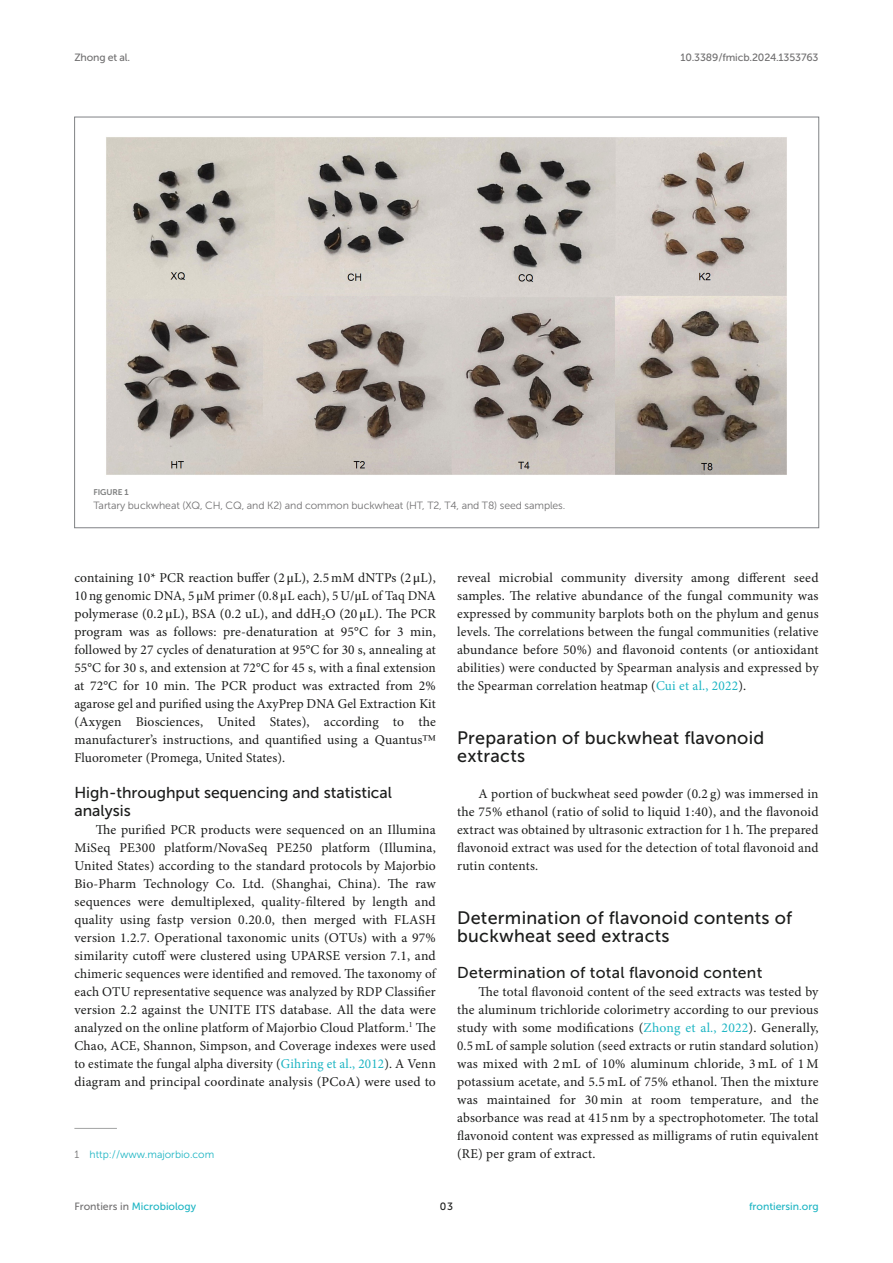
<style>
.page{position:relative;width:893px;height:1263px;background:#fff}
.page>*{position:absolute;margin:0;border:0;box-sizing:border-box;transform-origin:0 0}
.HEAD_2{font:18px/18px "Museo Sans 500";letter-spacing:.015em;color:#1b1c1b}
.HEAD_3{font:15.75px/18px "Museo Sans 500";color:#1b1c1b}
.HEAD_3_after_HEAD_2{font:15.75px "Museo Sans 500";letter-spacing:.015em;color:#1b1c1b}
.TEXT_FLUSH{font:13.5px/18px "Minion Pro";letter-spacing:.015em;color:#1b1c1b;text-align:justify}
.TEXT{font:13.5px/18px "Minion Pro";letter-spacing:.005em;color:#1b1c1b;text-align:justify}
.FIG_LEG{font:10.5px "Museo Sans 300";letter-spacing:-.01em;color:#706f70}
.t1{font:10.5px "Museo Sans 500";color:#1db5c3}
.t2{font:10.5px "Museo Sans 500";letter-spacing:-.015em;color:#706f70}
.FOOTNOTE{font:10.5px "Museo Sans 300";color:#1db5c3}
.t3{font:10.5px "Museo Sans 500";color:#1b1c1b}
.FIG_HD{font:8.25px "Museo Sans 700";letter-spacing:-.01em;color:#7e7f7f}
.s1{font-family:"STIX General"}
.s2{font-family:"STIX"}
.s3{color:#1db5c3}
.s4{color:#706f70}
</style>
<div class="page">
<hr style="left:74px;top:1128px;width:43px;height:1px;background:#a2a3a3">
<img style="left:106px;top:137px;width:681px;height:338px">
<p class="t2" style="left:74px;top:51px;width:57px">Zhong et al.</p>
<p class="t2" style="left:680px;top:51px;width:139px">10.3389/fmicb.2024.1353763</p>
<p class="FIG_HD" style="left:94px;top:488px;width:37px">FIGURE 1</p>
<p class="FIG_LEG" style="left:94px;top:499px;width:473px">Tartary buckwheat (XQ, CH, CQ, and K2) and common buckwheat (HT, T2, T4, and T8) seed samples.</p>
<p class="TEXT" style="left:74px;top:569px;width:363px">containing 10* PCR reaction buffer (2 <span class="s1">μ</span>L), 2.5 mM dNTPs (2 <span class="s1">μ</span>L), 10 ng genomic DNA, 5 <span class="s1">μ</span>M primer (0.8 <span class="s1">μ</span>L each), 5U/<span class="s1">μ</span>L of Taq DNA polymerase (0.2 <span class="s1">μ</span>L), BSA (0.2 uL), and ddH<sub>2</sub>O (20 <span class="s1">μ</span>L). The PCR program was as follows: pre-denaturation at 95°C for 3 min, followed by 27 cycles of denaturation at 95°C for 30 s, annealing at 55°C for 30 s, and extension at 72°C for 45 s, with a final extension at 72°C for 10 min. The PCR product was extracted from 2% agarose gel and purified using the AxyPrep DNA Gel Extraction Kit (Axygen Biosciences, United States), according to the manufacturer’s instructions, and quantified using a Quantus<span class="s2">™ </span>Fluorometer (Promega, United States).</p>
<p class="HEAD_3" style="left:74px;top:784px;width:319px">High-throughput sequencing and statistical analysis</p>
<p class="TEXT_FLUSH" style="left:74px;top:821px;width:363px;text-indent:21px">The purified PCR products were sequenced on an Illumina MiSeq PE300 platform/NovaSeq PE250 platform (Illumina, United States) according to the standard protocols by Majorbio Bio-Pharm Technology Co. Ltd. (Shanghai, China). The raw sequences were demultiplexed, quality-filtered by length and quality using fastp version 0.20.0, then merged with FLASH version 1.2.7. Operational taxonomic units (OTUs) with a 97% similarity cutoff were clustered using UPARSE version 7.1, and chimeric sequences were identified and removed. The taxonomy of each OTU representative sequence was analyzed by RDP Classifier version 2.2 against the UNITE ITS database. All the data were analyzed on the online platform of Majorbio Cloud Platform.<sup>1</sup> The Chao, ACE, Shannon, Simpson, and Coverage indexes were used to estimate the fungal alpha diversity (<span class="s3">Gihring et al., 2012</span>). A Venn diagram and principal coordinate analysis (PCoA) were used to</p>
<p class="FOOTNOTE" style="left:74px;top:1149px;width:141px"><span class="s4">1</span> http://www.majorbio.com</p>
<p class="TEXT_FLUSH" style="left:457px;top:569px;width:363px">reveal microbial community diversity among different seed samples. The relative abundance of the fungal community was expressed by community barplots both on the phylum and genus levels. The correlations between the fungal communities (relative abundance before 50%) and flavonoid contents (or antioxidant abilities) were conducted by Spearman analysis and expressed by the Spearman correlation heatmap (<span class="s3">Cui et al., 2022</span>).</p>
<p class="HEAD_2" style="left:457px;top:729px;width:309px">Preparation of buckwheat flavonoid extracts</p>
<p class="TEXT_FLUSH" style="left:457px;top:785px;width:363px;text-indent:21px">A portion of buckwheat seed powder (0.2 g) was immersed in the 75% ethanol (ratio of solid to liquid 1:40), and the flavonoid extract was obtained by ultrasonic extraction for 1 h. The prepared flavonoid extract was used for the detection of total flavonoid and rutin contents.</p>
<p class="HEAD_2" style="left:457px;top:909px;width:337px">Determination of flavonoid contents of buckwheat seed extracts</p>
<p class="HEAD_3_after_HEAD_2" style="left:457px;top:964px;width:307px">Determination of total flavonoid content</p>
<p class="TEXT_FLUSH" style="left:457px;top:983px;width:363px;text-indent:21px">The total flavonoid content of the seed extracts was tested by the aluminum trichloride colorimetry according to our previous study with some modifications (<span class="s3">Zhong et al., 2022</span>). Generally, 0.5 mL of sample solution (seed extracts or rutin standard solution) was mixed with 2 mL of 10% aluminum chloride, 3 mL of 1 M potassium acetate, and 5.5 mL of 75% ethanol. Then the mixture was maintained for 30 min at room temperature, and the absorbance was read at 415 nm by a spectrophotometer. The total flavonoid content was expressed as milligrams of rutin equivalent (RE) per gram of extract.</p>
<p class="t1" style="left:74px;top:1200px;width:123px"><span class="s4">Frontiers in</span> Microbiology</p>
<p class="t3" style="left:440px;top:1200px;width:15px">03</p>
<p class="t1" style="left:749px;top:1200px;width:71px">frontiersin.org</p>
</div>
